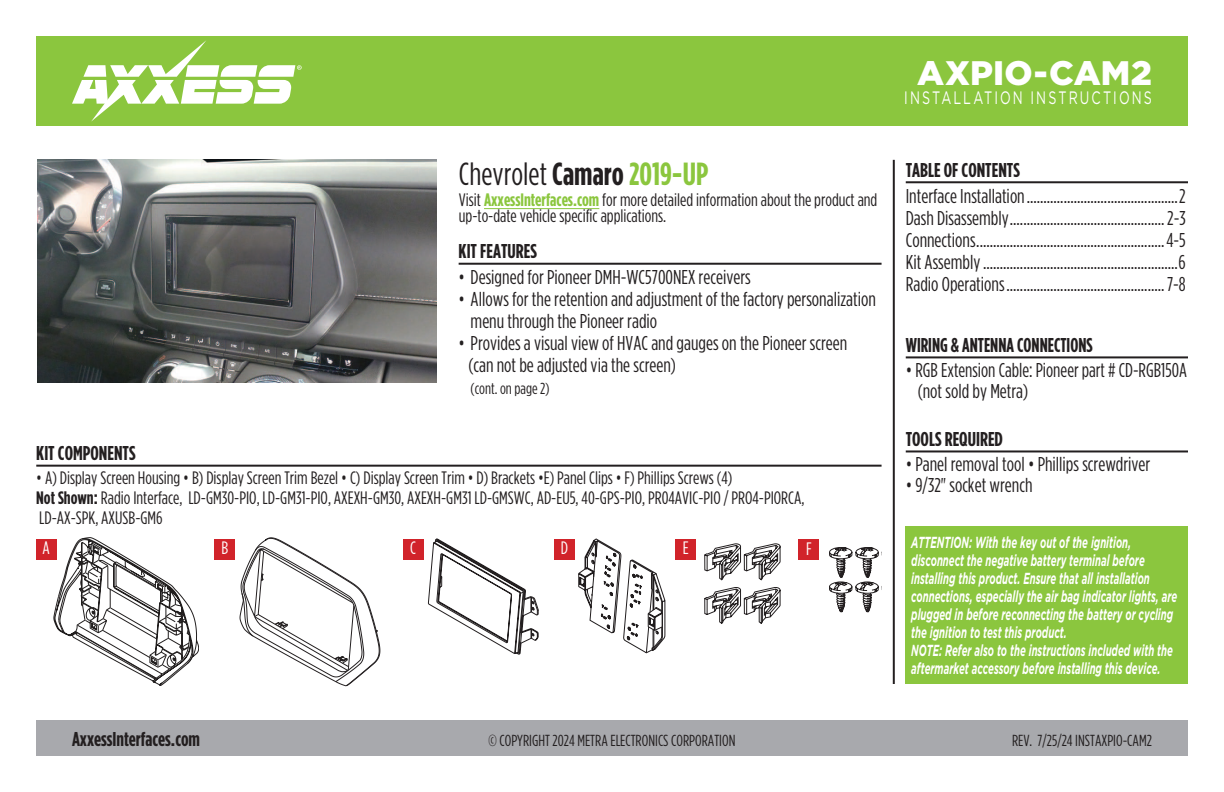
<style>
.page{position:relative;width:1224px;height:792px;background:#fff}
.page>*{position:absolute;margin:0;border:0;box-sizing:border-box;transform-origin:0 0}
.t1{font:900 34px "Gotham";letter-spacing:.005em;color:#fff}
.t2{font:32px "Gotham Condensed";color:#231f20}
.t3{font:20px/22px "Gotham Condensed";color:#231f20}
.t4{font:700 20px "Gotham Condensed";color:#231f20}
.t5{font:700 20px "Gotham Condensed";color:#231f20;scale:.95 1}
.t6{font:18px/20px "Gotham Condensed";color:#231f20}
.t7{font:18px "Gotham";letter-spacing:.165em;color:#fff;scale:.7 1}
.t8{font:18px "Gotham Condensed";color:#fff}
.t9{font:italic 700 16px/18px "Gotham";color:#fff;scale:.6 1}
.t10{font:16px "Gotham Condensed";color:#231f20}
.s1{font-weight:700}
.s2{font-weight:700;color:#8bc63e}
</style>
<div class="page">
<div style="left:36px;top:720px;width:1152px;height:36px;background:#a8a9ad"></div>
<hr style="left:893px;top:160px;width:2px;height:524px;background:#231f20">
<div style="left:36px;top:36px;width:1152px;height:90px;background:#8bc63e"></div>
<svg style="left:72px;top:40px;width:230px;height:82px"></svg>
<div style="left:906px;top:526px;width:282px;height:157px;background:#8bc63e"></div>
<hr style="left:906px;top:181px;width:282px;height:2px;background:#231f20">
<hr style="left:459px;top:263px;width:423px;height:2px;background:#231f20">
<hr style="left:36px;top:465px;width:846px;height:2px;background:#231f20">
<hr style="left:484px;top:208px;width:115px;height:1px;background:#8bc63e">
<img style="left:37px;top:159px;width:399px;height:223px">
<hr style="left:906px;top:356px;width:282px;height:2px;background:#231f20">
<hr style="left:906px;top:450px;width:282px;height:2px;background:#231f20">
<svg style="left:240px;top:538px;width:140px;height:148px"></svg>
<svg style="left:54px;top:537px;width:145px;height:149px"></svg>
<svg style="left:579px;top:539px;width:86px;height:114px"></svg>
<svg style="left:428px;top:539px;width:110px;height:115px"></svg>
<svg style="left:704px;top:543px;width:77px;height:37px"></svg>
<svg style="left:704px;top:587px;width:77px;height:37px"></svg>
<svg style="left:829px;top:547px;width:53px;height:65px"></svg>
<div style="left:36px;top:539px;width:21px;height:21px;background:#d1232a"></div>
<div style="left:215px;top:539px;width:20px;height:21px;background:#d1232a"></div>
<div style="left:554px;top:539px;width:21px;height:21px;background:#d1232a"></div>
<div style="left:403px;top:539px;width:20px;height:21px;background:#d1232a"></div>
<div style="left:675px;top:539px;width:21px;height:21px;background:#d1232a"></div>
<div style="left:799px;top:540px;width:20px;height:20px;background:#d1232a"></div>
<h2 class="t2" style="left:459px;top:157px;width:251px">Chevrolet <span class="s1">Camaro</span> <span class="s2">2019-UP</span></h2>
<p class="t6" style="left:459px;top:192px;width:420px;line-height:16px">Visit <span class="s2">AxxessInterfaces.com</span> for more detailed information about the product and up-to-date vehicle specific applications.</p>
<p class="t4" style="left:459px;top:240px;width:80px">KIT FEATURES</p>
<p class="t3" style="left:459px;top:266px;width:294px">• Designed for Pioneer DMH-WC5700NEX receivers</p>
<p class="t3" style="left:471px;top:288px;width:407px;text-indent:-12px">• Allows for the retention and adjustment of the factory personalization menu through the Pioneer radio</p>
<p class="t3" style="left:468px;top:332px;width:380px;text-indent:-10px">• Provides a visual view of HVAC and gauges on the Pioneer screen (can not be adjusted via the screen)</p>
<p class="t10" style="left:471px;top:380px;width:80px">(cont. on page 2)</p>
<p class="t4" style="left:36px;top:442px;width:101px">KIT COMPONENTS</p>
<p class="t6" style="left:36px;top:467px;width:770px">• A) Display Screen Housing • B) Display Screen Trim Bezel • C) Display Screen Trim • D) Brackets •E) Panel Clips • F) Phillips Screws (4)<br><span class="s1">Not Shown:</span> Radio Interface, LD-GM30-PIO, LD-GM31-PIO, AXEXH-GM30, AXEXH-GM31 LD-GMSWC, AD-EU5, 40-GPS-PIO, PR04AVIC-PIO / PRO4-PIORCA,<br>LD-AX-SPK, AXUSB-GM6</p>
<p class="t8" style="left:43px;top:538px;width:9px">A</p>
<p class="t8" style="left:221px;top:538px;width:8px">B</p>
<p class="t8" style="left:410px;top:538px;width:7px">C</p>
<p class="t8" style="left:561px;top:538px;width:9px">D</p>
<p class="t8" style="left:683px;top:538px;width:7px">E</p>
<p class="t8" style="left:806px;top:539px;width:7px">F</p>
<h1 class="t1" style="left:917px;top:53px;width:236px">AXPIO-CAM2</h1>
<p class="t7" style="left:904px;top:88px;width:356px">INSTALLATION INSTRUCTIONS</p>
<p class="t4" style="left:906px;top:158px;width:116px">TABLE OF CONTENTS</p>
<p class="t3" style="left:906px;top:184px;width:282px;text-align:justify">Interface Installation.............................................2<br>Dash Disassembly..............................................2-3<br>Connections........................................................4-5<br>Kit Assembly..........................................................6<br>Radio Operations...............................................7-8</p>
<p class="t5" style="left:906px;top:333px;width:198px">WIRING &amp; ANTENNA CONNECTIONS</p>
<p class="t3" style="left:918px;top:359px;width:271px;line-height:21px;text-indent:-12px">• RGB Extension Cable: Pioneer part # CD-RGB150A (not sold by Metra)</p>
<p class="t4" style="left:906px;top:428px;width:99px">TOOLS REQUIRED</p>
<p class="t3" style="left:906px;top:452px;width:246px">• Panel removal tool • Phillips screwdriver</p>
<p class="t3" style="left:906px;top:473px;width:128px">• 9/32" socket wrench</p>
<p class="t9" style="left:911px;top:533px;width:445px">ATTENTION: With the key out of the ignition, disconnect the negative battery terminal before installing this product. Ensure that all installation connections, especially the air bag indicator lights, are plugged in before reconnecting the battery or cycling the ignition to test this product.<br>NOTE: Refer also to the instructions included with the aftermarket accessory before installing this device.</p>
<p class="t4" style="left:72px;top:728px;width:130px">AxxessInterfaces.com</p>
<p class="t10" style="left:489px;top:732px;width:248px">© COPYRIGHT 2024 METRA ELECTRONICS CORPORATION</p>
<p class="t10" style="left:1012px;top:732px;width:141px">REV. 7/25/24 INSTAXPIO-CAM2</p>
</div>
